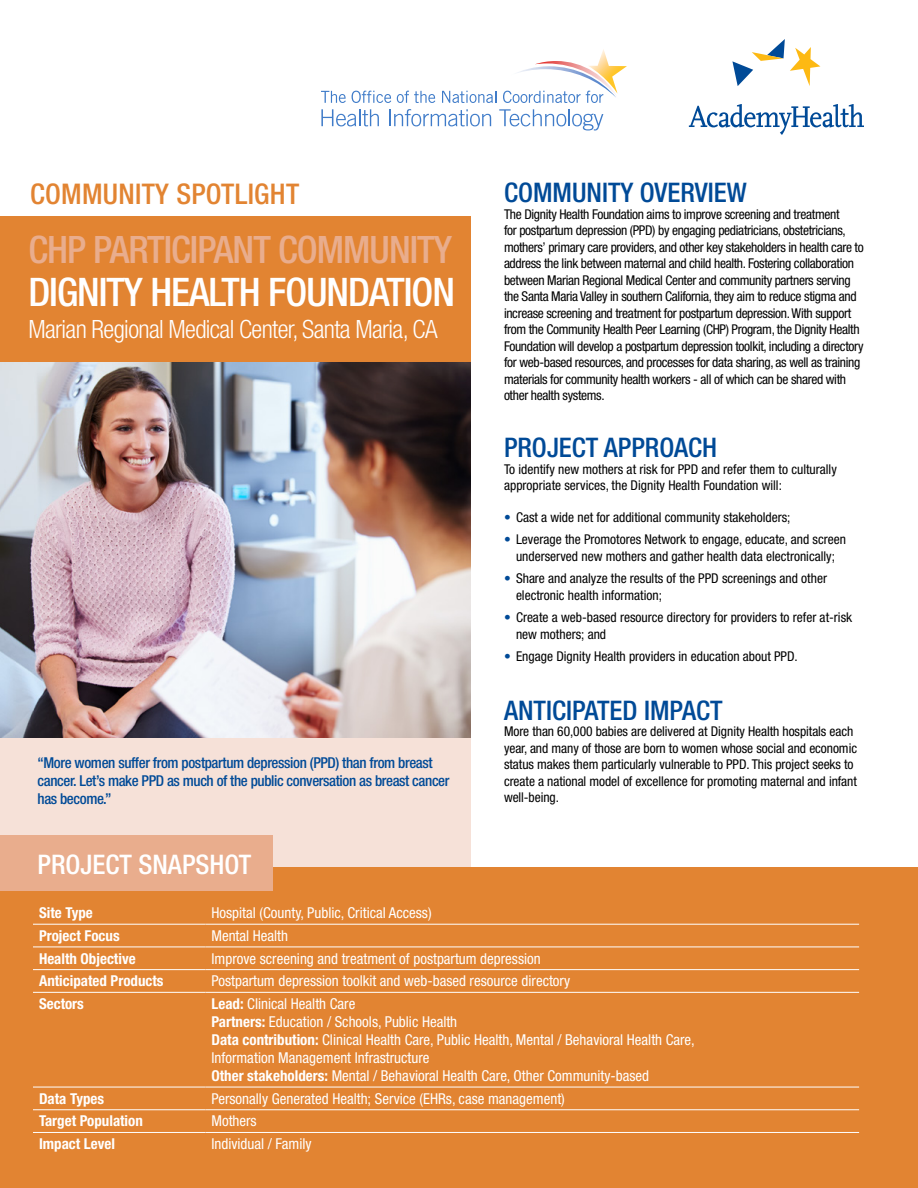
<style>
.page{position:relative;width:918px;height:1188px;background:#fff}
.page>*{position:absolute;margin:0;border:0;box-sizing:border-box;transform-origin:0 0}
.t1{font:500 condensed 39.45px "Helvetica Neue LT Std";letter-spacing:-.025em;color:#fff}
.t2{font:500 condensed 37.8px "Helvetica Neue LT Std";letter-spacing:-.025em;color:#e9ad8d}
.t3{font:500 condensed 28.5px "Helvetica Neue LT Std";letter-spacing:.01em;color:#e28432}
.t4{font:500 condensed 27px "Helvetica Neue LT Std";color:#004a97}
.t5{font:500 condensed 27px "Helvetica Neue LT Std";color:#fff}
.t6{font:300 condensed 25.2px "Helvetica Neue LT Std";letter-spacing:-.025em;color:#fff}
.t7{font:condensed 15px/18px "Helvetica Neue LT Std";color:#fff}
.t8{font:500 condensed 15px/18px "Helvetica Neue LT Std";letter-spacing:-.025em;color:#004a97}
.t9{font:700 condensed 15px "Helvetica Neue LT Std";color:#fff}
.t10{font:condensed 13.5px/16.5px "Helvetica Neue LT Std";letter-spacing:-.015em;color:#000}
.s1{color:#004a97}
.s2{font-weight:700}
</style>
<div class="page">
<img style="left:0;top:362px;width:471px;height:376px">
<div style="left:0;top:216px;width:471px;height:146px;background:#e28432"></div>
<div style="left:0;top:738px;width:471px;height:154px;background:#f6e1d8"></div>
<div style="left:0;top:867px;width:918px;height:321px;background:#e28432"></div>
<svg style="left:732px;top:39px;width:88px;height:47px"></svg>
<svg style="left:689px;top:104px;width:175px;height:31px"></svg>
<div style="left:0;top:836px;width:273px;height:55px;background:#e9ad8d"></div>
<svg style="left:321px;top:91px;width:25px;height:12px"></svg>
<svg style="left:352px;top:91px;width:39px;height:12px"></svg>
<svg style="left:397px;top:91px;width:38px;height:12px"></svg>
<svg style="left:442px;top:91px;width:54px;height:12px"></svg>
<svg style="left:321px;top:109px;width:58px;height:17px"></svg>
<svg style="left:389px;top:109px;width:102px;height:17px"></svg>
<svg style="left:499px;top:109px;width:104px;height:21px"></svg>
<svg style="left:503px;top:49px;width:124px;height:54px"></svg>
<hr style="left:33px;top:924px;width:173px;height:1px;background:#fff">
<hr style="left:206px;top:924px;width:653px;height:1px;background:#fff">
<hr style="left:33px;top:947px;width:173px;height:1px;background:#fff">
<hr style="left:206px;top:947px;width:653px;height:1px;background:#fff">
<hr style="left:33px;top:969px;width:173px;height:1px;background:#fff">
<hr style="left:206px;top:969px;width:653px;height:1px;background:#fff">
<hr style="left:33px;top:992px;width:173px;height:1px;background:#fff">
<hr style="left:206px;top:992px;width:653px;height:1px;background:#fff">
<hr style="left:33px;top:1087px;width:173px;height:1px;background:#fff">
<hr style="left:206px;top:1087px;width:653px;height:1px;background:#fff">
<hr style="left:33px;top:1109px;width:173px;height:1px;background:#fff">
<hr style="left:206px;top:1109px;width:653px;height:1px;background:#fff">
<hr style="left:33px;top:1132px;width:173px;height:1px;background:#fff">
<hr style="left:206px;top:1132px;width:653px;height:1px;background:#fff">
<h3 class="t3" style="left:30px;top:177px;width:271px">COMMUNITY SPOTLIGHT</h3>
<h2 class="t2" style="left:28px;top:227px;width:425px">CHP PARTICIPANT COMMUNITY</h2>
<h1 class="t1" style="left:28px;top:268px;width:428px">DIGNITY HEALTH FOUNDATION</h1>
<h3 class="t6" style="left:28px;top:314px;width:411px">Marian Regional Medical Center, Santa Maria, CA</h3>
<p class="t8" style="left:38px;top:754px;width:414px">“More women suffer from postpartum depression (PPD) than from breast cancer. Let’s make PPD as much of the public conversation as breast cancer has become.”</p>
<h3 class="t4" style="left:504px;top:177px;width:244px">COMMUNITY OVERVIEW</h3>
<p class="t10" style="left:504px;top:206px;width:361px">The Dignity Health Foundation aims to improve screening and treatment<br>for postpartum depression (PPD) by engaging pediatricians, obstetricians, mothers’ primary care providers, and other key stakeholders in health care to address the link between maternal and child health. Fostering collaboration between Marian Regional Medical Center and community partners serving the Santa Maria Valley in southern California, they aim to reduce stigma and increase screening and treatment for postpartum depression. With support from the Community Health Peer Learning (CHP) Program, the Dignity Health Foundation will develop a postpartum depression toolkit, including a directory for web-based resources, and processes for data sharing, as well as training materials for community health workers - all of which can be shared with other health systems.</p>
<h3 class="t4" style="left:504px;top:432px;width:215px">PROJECT APPROACH</h3>
<p class="t10" style="left:504px;top:461px;width:334px">To identify new mothers at risk for PPD and refer them to culturally appropriate services, the Dignity Health Foundation will:</p>
<p class="t10" style="left:504px;top:509px;width:288px"><span class="s1">•</span> Cast a wide net for additional community stakeholders;</p>
<p class="t10" style="left:504px;top:531px;width:344px;text-align:center"><span class="s1">•</span> Leverage the Promotores Network to engage, educate, and screen underserved new mothers and gather health data electronically;</p>
<p class="t10" style="left:516px;top:570px;width:312px;text-indent:-12px"><span class="s1">•</span> Share and analyze the results of the PPD screenings and other electronic health information;</p>
<p class="t10" style="left:516px;top:609px;width:338px;text-indent:-12px"><span class="s1">•</span> Create a web-based resource directory for providers to refer at-risk new mothers; and</p>
<p class="t10" style="left:504px;top:648px;width:295px"><span class="s1">•</span> Engage Dignity Health providers in education about PPD.</p>
<h3 class="t4" style="left:504px;top:694px;width:220px">ANTICIPATED IMPACT</h3>
<p class="t10" style="left:504px;top:723px;width:355px">More than 60,000 babies are delivered at Dignity Health hospitals each year, and many of those are born to women whose social and economic status makes them particularly vulnerable to PPD. This project seeks to create a national model of excellence for promoting maternal and infant well-being.</p>
<h3 class="t5" style="left:38px;top:849px;width:215px">PROJECT SNAPSHOT</h3>
<p class="t9" style="left:39px;top:904px;width:55px">Site Type</p>
<p class="t7" style="left:212px;top:904px;width:222px">Hospital (County, Public, Critical Access)</p>
<p class="t9" style="left:39px;top:927px;width:82px">Project Focus</p>
<p class="t7" style="left:212px;top:927px;width:78px">Mental Health</p>
<p class="t9" style="left:39px;top:949px;width:98px">Health Objective</p>
<p class="t7" style="left:212px;top:949px;width:331px">Improve screening and treatment of postpartum depression</p>
<p class="t9" style="left:39px;top:972px;width:126px">Anticipated Products</p>
<p class="t7" style="left:212px;top:972px;width:360px">Postpartum depression toolkit and web-based resource directory</p>
<p class="t9" style="left:39px;top:995px;width:46px">Sectors</p>
<p class="t7" style="left:212px;top:995px;width:485px"><span class="s2">Lead:</span> Clinical Health Care<br><span class="s2">Partners:</span> Education / Schools, Public Health<br><span class="s2">Data contribution:</span> Clinical Health Care, Public Health, Mental / Behavioral Health Care, Information Management Infrastructure<br><span class="s2">Other stakeholders:</span> Mental / Behavioral Health Care, Other Community-based</p>
<p class="t9" style="left:39px;top:1089px;width:67px">Data Types</p>
<p class="t7" style="left:212px;top:1089px;width:355px">Personally Generated Health; Service (EHRs, case management)</p>
<p class="t9" style="left:39px;top:1112px;width:105px">Target Population</p>
<p class="t7" style="left:212px;top:1112px;width:47px">Mothers</p>
<p class="t9" style="left:39px;top:1135px;width:78px">Impact Level</p>
<p class="t7" style="left:212px;top:1135px;width:102px">Individual / Family</p>
</div>
